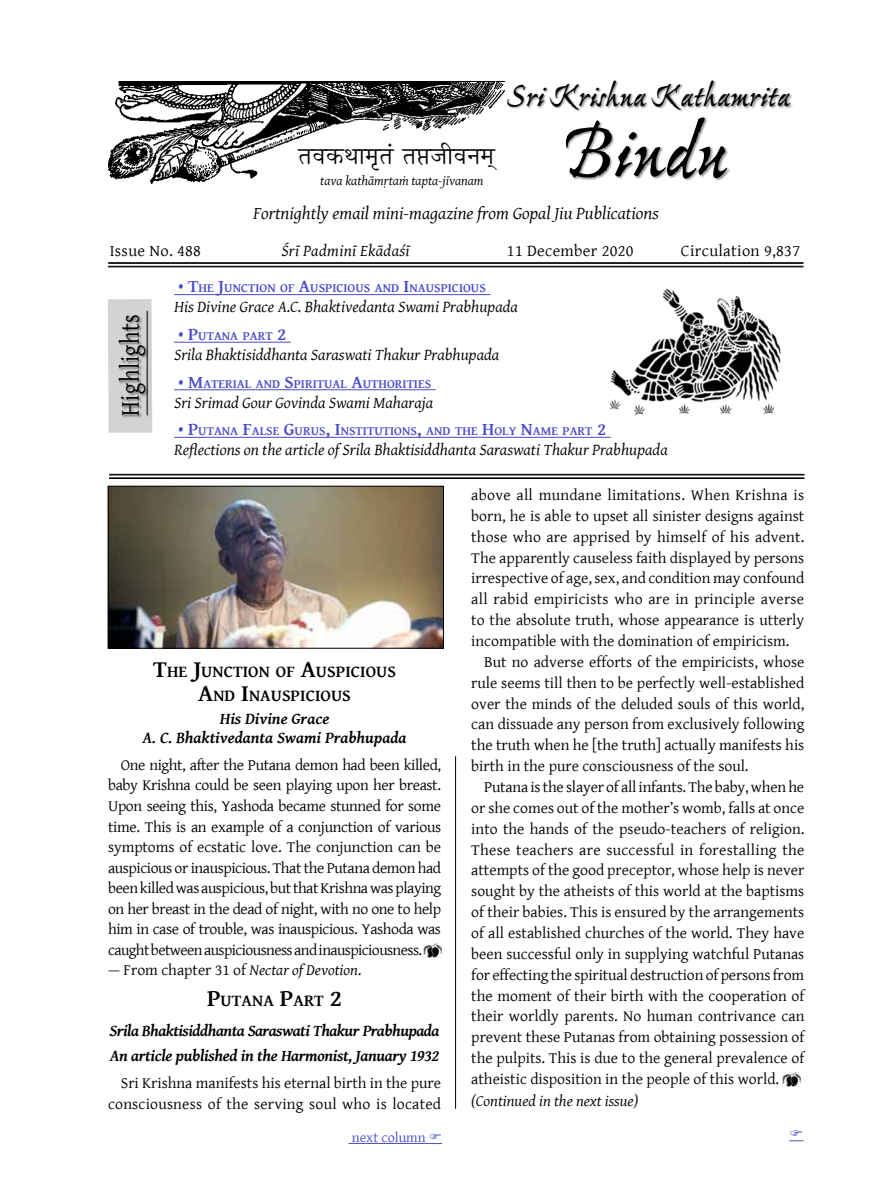
<style>
.page{position:relative;width:885px;height:1191px;background:#fff}
.page>*{position:absolute;margin:0;border:0;box-sizing:border-box;transform-origin:0 0}
.t1{font:700 81px "Ex Ponto Pro";letter-spacing:-.01em;color:#000}
.t2{font:700 33.9px "Ex Ponto Pro";letter-spacing:-.01em;color:#000}
.t3{font:27px "Gentium Basic";letter-spacing:.025em;color:#000;scale:.84 1}
.t4{font:21px "Shobhika";color:#000}
.t5{font:italic 18px "Gentium Basic";color:#000}
.t6{font:700 16.8px/24.3px "Gentium Basic";color:#000;text-align:center}
.t7{font:italic 16.5px "Gentium Basic";color:#000}
.t8{font:italic 700 16.5px/25.2px "Gentium Basic";letter-spacing:-.02em;color:#000}
.t9{font:italic 700 16.5px/18.8px "Gentium Basic";color:#000;text-align:center}
.t10{font:16.5px "Gentium Basic";letter-spacing:.02em;color:#000}
.t11{font:italic 16.5px "Gentium Basic";letter-spacing:.02em;color:#000}
.t12{font:15.75px/20.5px "Gentium Basic";color:#000;text-align:justify}
.t13{font:15.75px "Gentium Basic";letter-spacing:.02em;color:#000}
.t14{font:italic 15.75px "Gentium Basic";color:#000}
.t15{font:14.25px "Gentium Basic";color:#494cc9}
.t16{font:italic 13.5px "Gentium Basic";color:#000}
.t17{font:700 12.6px "Gentium Basic";color:#494cc9}
.s1{font-style:inherit}
.s2{font-size:18px}
.s3{font-size:24px}
.s4{font-style:italic}
</style>
<div class="page">
<img style="left:108px;top:81px;width:396px;height:102px">
<div style="left:507px;top:80px;width:287px;height:32px;background:#000;opacity:.45"></div>
<div style="left:565px;top:118px;width:165px;height:63px;background:#000;opacity:.45"></div>
<svg style="left:108px;top:299px;width:44px;height:134px;background:#d2d4d5"></svg>
<div style="left:146px;top:310px;width:5px;height:108px;background:#cacccd"></div>
<hr style="left:147px;top:311px;width:1px;height:104px;background:#000">
<div style="left:118px;top:314px;width:31px;height:105px;background:#000;opacity:.45"></div>
<hr style="left:109px;top:475px;width:695px;height:1px;background:#000">
<hr style="left:109px;top:474px;width:695px;height:1px;background:#000">
<hr style="left:109px;top:478px;width:695px;height:1px;background:#000">
<hr style="left:109px;top:477px;width:695px;height:1px;background:#000">
<hr style="left:108px;top:263px;width:695px;height:1px;background:#000">
<hr style="left:108px;top:262px;width:695px;height:1px;background:#000">
<hr style="left:108px;top:267px;width:695px;height:1px;background:#000">
<hr style="left:108px;top:266px;width:695px;height:1px;background:#000">
<hr style="left:455px;top:756px;width:1px;height:353px;background:#000">
<hr style="left:348px;top:1143px;width:80px;height:1px;background:#494cc9">
<img style="left:782px;top:1072px;width:18px;height:15px">
<img style="left:423px;top:943px;width:18px;height:15px">
<hr style="left:174px;top:294px;width:316px;height:1px;background:#494cc9">
<hr style="left:174px;top:342px;width:117px;height:1px;background:#494cc9">
<hr style="left:174px;top:389px;width:261px;height:1px;background:#494cc9">
<hr style="left:174px;top:437px;width:436px;height:1px;background:#494cc9">
<img style="left:609px;top:288px;width:172px;height:128px">
<img style="left:110px;top:488px;width:331px;height:158px">
<div style="left:108px;top:486px;width:335px;height:162px;border:1px solid #000"></div>
<svg style="left:428px;top:1143px;width:14px;height:1px"></svg>
<svg style="left:789px;top:1140px;width:14px;height:1px"></svg>
<h3 class="t4" style="left:298px;top:145px;width:201px">तवकथामृतं तप्तजीवनम्</h3>
<p class="t16" style="left:320px;top:170px;width:165px">tava kathāmṛtaṁ tapta-jīvanam</p>
<h2 class="t2" style="left:507px;top:74px;width:284px">Sri Krishna Kathamrita</h2>
<h1 class="t1" style="left:561px;top:102px;width:167px">Bindu</h1>
<p class="t5" style="left:253px;top:199px;width:407px">Fortnightly email mini-magazine from Gopal Jiu Publications</p>
<p class="t10" style="left:110px;top:239px;width:93px">Issue No. 488</p>
<p class="t11" style="left:281px;top:239px;width:130px">Śrī Padminī Ekādaśī</p>
<p class="t10" style="left:507px;top:239px;width:128px">11 December 2020</p>
<p class="t10" style="left:681px;top:239px;width:121px">Circulation <span class="s1">9,837</span></p>
<h3 class="t3" style="left:110px;top:416px;width:123px;rotate:-90deg">Highlights</h3>
<p class="t17" style="left:178px;top:279px;width:309px"><span class="s2">• T</span>HE <span class="s2">J</span>UNCTION OF <span class="s2">A</span>USPICIOUS AND <span class="s2">I</span>NAUSPICIOUS</p>
<p class="t7" style="left:174px;top:295px;width:345px">His Divine Grace A.C. Bhaktivedanta Swami Prabhupada</p>
<p class="t17" style="left:178px;top:326px;width:109px"><span class="s2">• P</span>UTANA PART <span class="s2">2</span></p>
<p class="t7" style="left:174px;top:342px;width:327px">Srila Bhaktisiddhanta Saraswati Thakur Prabhupada</p>
<p class="t17" style="left:178px;top:374px;width:254px"><span class="s2">• M</span>ATERIAL AND <span class="s2">S</span>PIRITUAL <span class="s2">A</span>UTHORITIES</p>
<p class="t7" style="left:174px;top:390px;width:261px">Sri Srimad Gour Govinda Swami Maharaja</p>
<p class="t17" style="left:178px;top:421px;width:429px"><span class="s2">• P</span>UTANA <span class="s2">F</span>ALSE <span class="s2">G</span>URUS<span class="s2">, I</span>NSTITUTIONS<span class="s2">,</span> AND THE <span class="s2">H</span>OLY <span class="s2">N</span>AME PART <span class="s2">2</span></p>
<p class="t7" style="left:174px;top:437px;width:495px">Reflections on the article of Srila Bhaktisiddhanta Saraswati Thakur Prabhupada</p>
<p class="t6" style="left:153px;top:658px;width:244px"><span class="s3">T</span>HE <span class="s3">J</span>UNCTION OF <span class="s3">A</span>USPICIOUS<br><span class="s3">A</span>ND <span class="s3">I</span>NAUSPICIOUS</p>
<p class="t9" style="left:142px;top:709px;width:265px">His Divine Grace<br>A. C. Bhaktivedanta Swami Prabhupada</p>
<p class="t12" style="left:108px;top:754px;width:334px;text-indent:13px">One night, after the Putana demon had been killed, baby Krishna could be seen playing upon her breast.<br>Upon seeing this, Yashoda became stunned for some time. This is an example of a conjunction of various symptoms of ecstatic love. The conjunction can be auspicious or inauspicious. That the Putana demon had been killed was auspicious, but that Krishna was playing on her breast in the dead of night, with no one to help him in case of trouble, was inauspicious. Yashoda was caught between auspiciousness and inauspiciousness.</p>
<p class="t12" style="left:108px;top:959px;width:255px">— From chapter 31 of <span class="s4">Nectar of Devotion</span>.</p>
<p class="t6" style="left:207px;top:988px;width:137px"><span class="s3">P</span>UTANA <span class="s3">P</span>ART <span class="s3">2</span></p>
<p class="t8" style="left:109px;top:1017px;width:331px">Srila Bhaktisiddhanta Saraswati Thakur Prabhupada<br>An article published in the Harmonist, January 1932</p>
<p class="t12" style="left:108px;top:1071px;width:334px;line-height:21.8px;text-align:right">Sri Krishna manifests his eternal birth in the pure consciousness of the serving soul who is located</p>
<p class="t15" style="left:352px;top:1126px;width:75px">next column</p>
<p class="t13" style="left:471px;top:483px;width:334px">above all mundane limitations. When Krishna is</p>
<p class="t12" style="left:471px;top:505px;width:334px">born, he is able to upset all sinister designs against</p>
<p class="t12" style="left:471px;top:526px;width:334px">those who are apprised by himself of his advent.</p>
<p class="t12" style="left:471px;top:546px;width:334px">The apparently causeless faith displayed by persons</p>
<p class="t12" style="left:471px;top:567px;width:334px">irrespective of age, sex, and condition may confound</p>
<p class="t12" style="left:471px;top:588px;width:334px">all rabid empiricists who are in principle averse</p>
<p class="t12" style="left:471px;top:609px;width:334px">to the absolute truth, whose appearance is utterly</p>
<p class="t12" style="left:471px;top:630px;width:320px">incompatible with the domination of empiricism.</p>
<p class="t12" style="left:484px;top:651px;width:322px">But no adverse efforts of the empiricists, whose</p>
<p class="t12" style="left:471px;top:672px;width:334px">rule seems till then to be perfectly well-established</p>
<p class="t12" style="left:471px;top:692px;width:334px">over the minds of the deluded souls of this world,</p>
<p class="t12" style="left:471px;top:713px;width:334px">can dissuade any person from exclusively following</p>
<p class="t12" style="left:471px;top:734px;width:334px">the truth when he [the truth] actually manifests his</p>
<p class="t12" style="left:471px;top:755px;width:279px">birth in the pure consciousness of the soul.</p>
<p class="t12" style="left:484px;top:776px;width:321px">Putana is the slayer of all infants. The baby, when he</p>
<p class="t12" style="left:471px;top:797px;width:334px">or she comes out of the mother’s womb, falls at once</p>
<p class="t12" style="left:471px;top:818px;width:334px">into the hands of the pseudo-teachers of religion.</p>
<p class="t13" style="left:471px;top:838px;width:334px">These teachers are successful in forestalling the</p>
<p class="t12" style="left:471px;top:859px;width:334px">attempts of the good preceptor, whose help is never</p>
<p class="t12" style="left:471px;top:880px;width:334px">sought by the atheists of this world at the baptisms</p>
<p class="t12" style="left:471px;top:901px;width:334px">of their babies. This is ensured by the arrangements</p>
<p class="t12" style="left:471px;top:922px;width:334px">of all established churches of the world. They have</p>
<p class="t12" style="left:471px;top:943px;width:334px">been successful only in supplying watchful Putanas</p>
<p class="t12" style="left:471px;top:964px;width:334px">for effecting the spiritual destruction of persons from</p>
<p class="t12" style="left:471px;top:984px;width:334px">the moment of their birth with the cooperation of</p>
<p class="t12" style="left:471px;top:1005px;width:334px">their worldly parents. No human contrivance can</p>
<p class="t12" style="left:471px;top:1026px;width:334px">prevent these Putanas from obtaining possession of</p>
<p class="t12" style="left:471px;top:1047px;width:334px">the pulpits. This is due to the general prevalence of</p>
<p class="t12" style="left:471px;top:1068px;width:309px">atheistic disposition in the people of this world.</p>
<p class="t14" style="left:471px;top:1089px;width:169px">(Continued in the next issue)</p>
</div>
